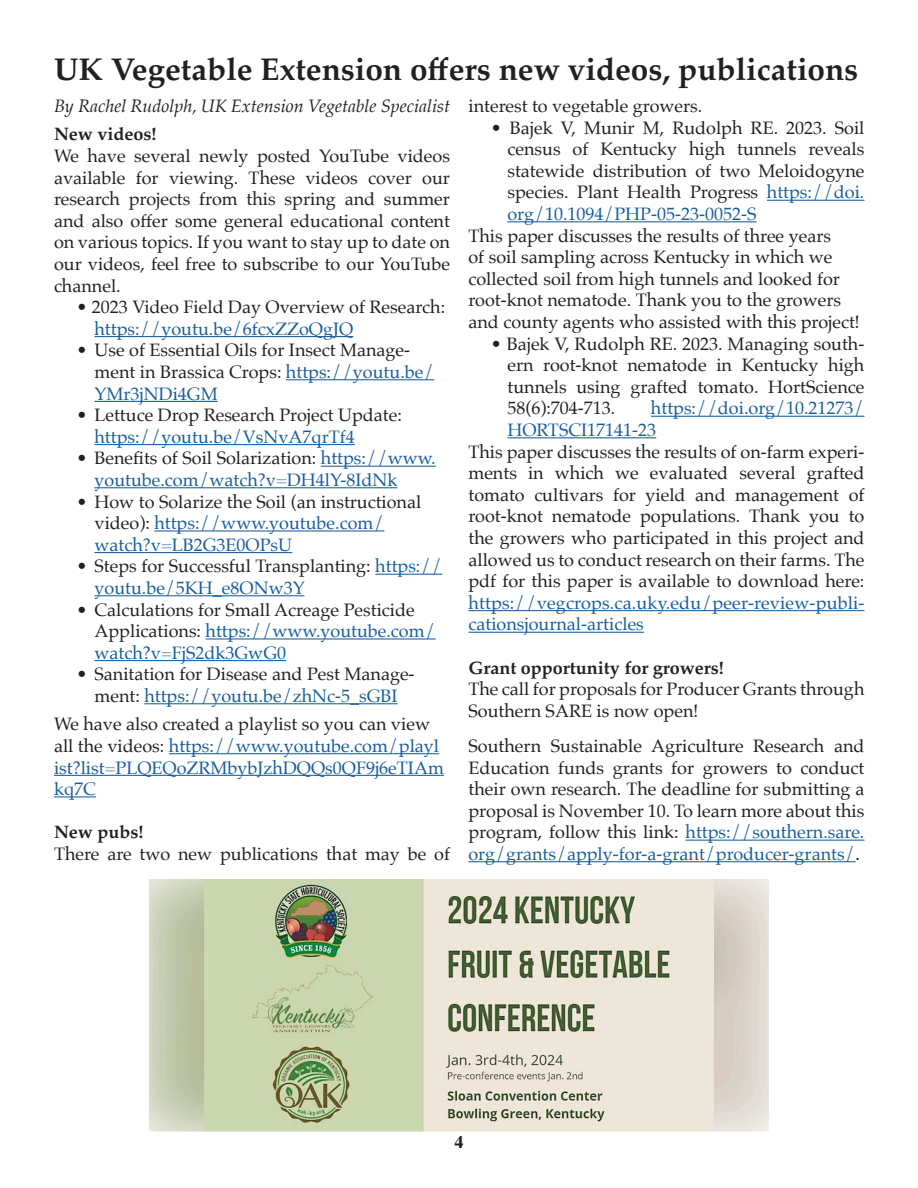
<style>
.page{position:relative;width:918px;height:1188px;background:#fff}
.page>*{position:absolute;margin:0;border:0;box-sizing:border-box;transform-origin:0 0}
.t1{font:700 31.5px "Palatino";color:#231f20}
.t2{font:18px/21.6px "Palatino";color:#231f20}
.t3{font:18px/21.6px "Palatino";color:#175d9e}
.t4{font:italic 18px "Palatino";color:#231f20}
.t5{font:700 18px "Palatino";color:#231f20}
.t6{font:700 18px "Times";color:#231f20}
.s1{color:#175d9e}
.s2{color:#231f20}
.s3{color:#000}
</style>
<div class="page">
<hr style="left:94px;top:336px;width:259px;height:1px;background:#175d9e">
<hr style="left:286px;top:379px;width:148px;height:1px;background:#175d9e">
<hr style="left:94px;top:401px;width:124px;height:1px;background:#175d9e">
<hr style="left:94px;top:444px;width:261px;height:1px;background:#175d9e">
<hr style="left:321px;top:466px;width:115px;height:1px;background:#175d9e">
<hr style="left:94px;top:487px;width:304px;height:1px;background:#175d9e">
<hr style="left:154px;top:530px;width:230px;height:2px;background:#175d9e">
<hr style="left:94px;top:552px;width:198px;height:1px;background:#175d9e">
<hr style="left:375px;top:574px;width:67px;height:1px;background:#175d9e">
<hr style="left:94px;top:595px;width:210px;height:1px;background:#175d9e">
<hr style="left:206px;top:638px;width:230px;height:2px;background:#175d9e">
<hr style="left:94px;top:660px;width:192px;height:1px;background:#175d9e">
<hr style="left:144px;top:703px;width:254px;height:1px;background:#175d9e">
<hr style="left:169px;top:753px;width:270px;height:1px;background:#175d9e">
<hr style="left:54px;top:775px;width:390px;height:1px;background:#175d9e">
<hr style="left:54px;top:796px;width:42px;height:1px;background:#175d9e">
<hr style="left:767px;top:200px;width:97px;height:1px;background:#175d9e">
<hr style="left:507px;top:221px;width:250px;height:1px;background:#175d9e">
<hr style="left:651px;top:416px;width:213px;height:1px;background:#175d9e">
<hr style="left:507px;top:437px;width:149px;height:1px;background:#175d9e">
<hr style="left:468px;top:610px;width:396px;height:1px;background:#175d9e">
<hr style="left:468px;top:632px;width:176px;height:1px;background:#175d9e">
<hr style="left:686px;top:840px;width:178px;height:1px;background:#175d9e">
<hr style="left:468px;top:861px;width:388px;height:1px;background:#175d9e">
<img style="left:149px;top:879px;width:620px;height:252px">
<p class="t1" style="left:54px;top:42px;width:806px">UK Vegetable Extension offers new videos, publications</p>
<p class="t4" style="left:54px;top:91px;width:398px">By Rachel Rudolph, UK Extension Vegetable Specialist</p>
<p class="t5" style="left:54px;top:119px;width:104px">New videos!</p>
<p class="t2" style="left:54px;top:145px;width:398px;text-align:justify">We have several newly posted YouTube videos available for viewing. These videos cover our research projects from this spring and summer and also offer some general educational content on various topics. If you want to stay up to date on our videos, feel free to subscribe to our YouTube channel.</p>
<p class="t2" style="left:94px;top:296px;width:352px;text-indent:-18px">• 2023 Video Field Day Overview of Research: <span class="s1">https://youtu.be/6fcxZZoQgJQ</span></p>
<p class="t2" style="left:94px;top:339px;width:341px;text-indent:-18px">• Use of Essential Oils for Insect Manage&shy;ment in Brassica Crops: <span class="s1">https://youtu.be/<br>YMr3jNDi4GM</span></p>
<p class="t2" style="left:94px;top:404px;width:309px;text-indent:-18px">• Lettuce Drop Research Project Update: <span class="s1">https://youtu.be/VsNvA7qrTf4</span></p>
<p class="t3" style="left:94px;top:447px;width:343px;text-indent:-18px"><span class="s2">• Benefits of Soil Solarization:</span> https://www. youtube.com/watch?v=DH4lY-8IdNk</p>
<p class="t2" style="left:94px;top:491px;width:328px;text-indent:-18px">• How to Solarize the Soil (an instructional video): <span class="s1">https://www.youtube.com/ watch?v=LB2G3E0OPsU</span></p>
<p class="t2" style="left:94px;top:555px;width:349px;text-indent:-18px">• Steps for Successful Transplanting: <span class="s1">https:// youtu.be/5KH_e8ONw3Y</span></p>
<p class="t2" style="left:94px;top:599px;width:343px;text-indent:-18px">• Calculations for Small Acreage Pesticide<br>Applications: <span class="s1">https://www.youtube.com/ watch?v=FjS2dk3GwG0</span></p>
<p class="t2" style="left:76px;top:663px;width:340px;text-align:center">• Sanitation for Disease and Pest Manage&shy;ment: <span class="s1">https://youtu.be/zhNc-5_sGBI</span></p>
<p class="t3" style="left:54px;top:713px;width:391px"><span class="s2">We have also created a playlist so you can view all the videos:</span> https://www.youtube.com/playl ist?list=PLQEQoZRMbybJzhDQQs0QF9j6eTIAm kq7C</p>
<p class="t5" style="left:54px;top:817px;width:91px">New pubs!</p>
<p class="t2" style="left:54px;top:843px;width:398px">There are two new publications that may be of</p>
<p class="t2" style="left:468px;top:95px;width:235px">interest to vegetable growers.</p>
<p class="t2" style="left:507px;top:117px;width:359px;text-align:justify;text-indent:-16px">• Bajek V, Munir M, Rudolph RE. 2023. Soil census of Kentucky high tunnels reveals statewide distribution of two Meloidogyne species. Plant Health Progress <span class="s1">https://doi. org/10.1094/PHP-05-23-0052-S</span></p>
<p class="t2" style="left:468px;top:225px;width:393px">This paper discusses the results of three years<br>of soil sampling across Kentucky in which we collected soil from high tunnels and looked for root-knot nematode. Thank you to the growers and county agents who assisted with this project!</p>
<p class="t2" style="left:507px;top:333px;width:359px;text-align:justify;text-indent:-16px">• Bajek V, Rudolph RE. 2023. Managing south&shy;ern root-knot nematode in Kentucky high tunnels using grafted tomato. HortScience 58(6):704-713.</p>
<p class="t3" style="left:507px;top:397px;width:358px;text-indent:144px">https://doi.org/10.21273/<br>HORTSCI17141-23</p>
<p class="t2" style="left:468px;top:441px;width:398px;text-align:justify">This paper discusses the results of on-farm experi&shy;ments in which we evaluated several grafted tomato cultivars for yield and management of root-knot nematode populations. Thank you to the growers who participated in this project and allowed us to conduct research on their farms. The pdf for this paper is available to download here: <span class="s1">https://vegcrops.ca.uky.edu/peer-review-publi&shy;cationsjournal-articles</span></p>
<p class="t5" style="left:468px;top:652px;width:257px">Grant opportunity for growers!</p>
<p class="t2" style="left:468px;top:678px;width:398px">The call for proposals for Producer Grants through<br>Southern SARE is now open!</p>
<p class="t2" style="left:468px;top:735px;width:398px;text-align:justify">Southern Sustainable Agriculture Research and Education funds grants for growers to conduct their own research. The deadline for submitting a proposal is November 10. To learn more about this program, follow this link: <span class="s1">https://southern.sare. org/grants/apply-for-a-grant/producer-grants/</span><span class="s3">.</span></p>
<p class="t6" style="left:454px;top:1124px;width:10px">4</p>
</div>
